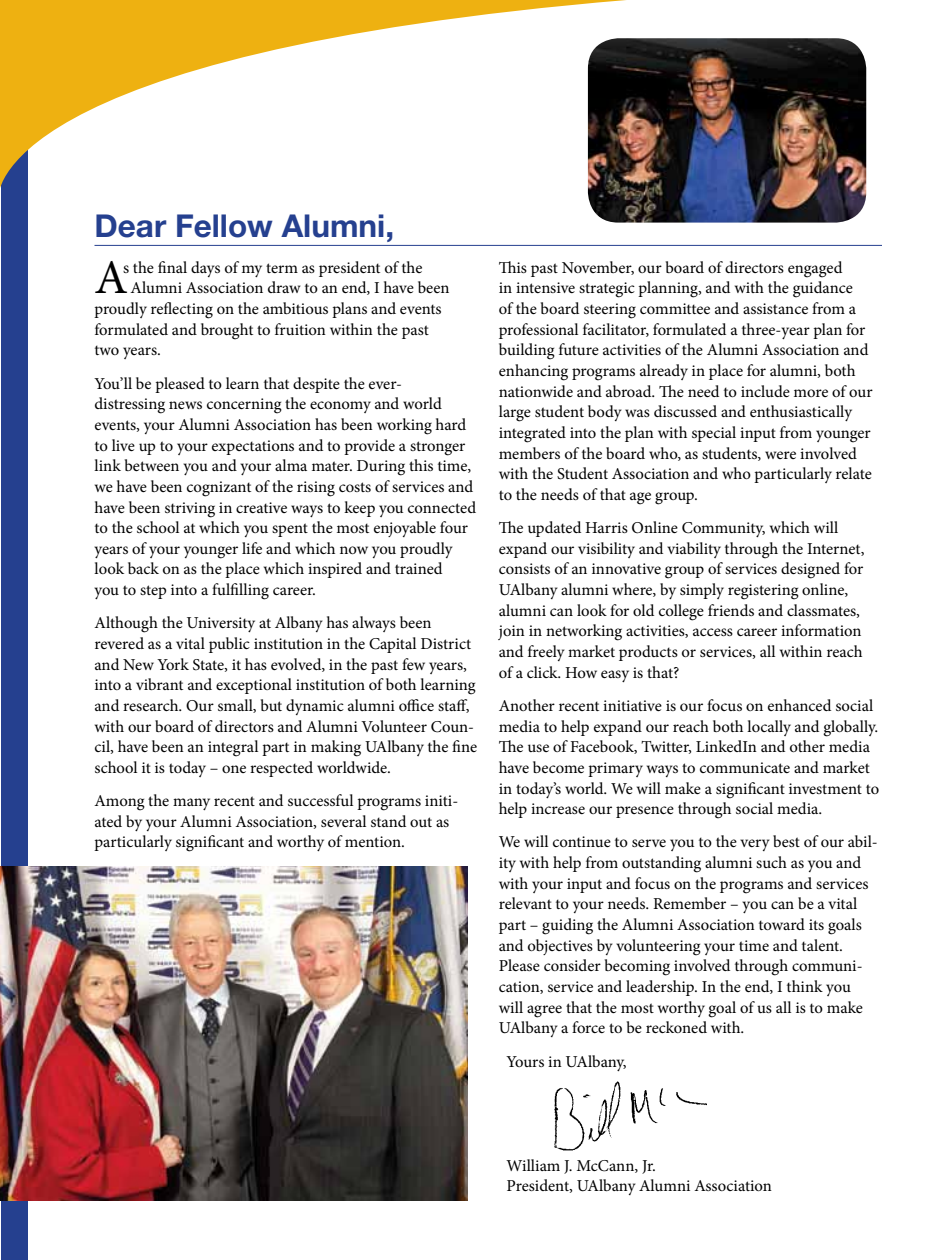
<style>
.page{position:relative;width:945px;height:1260px;background:#fff}
.page>*{position:absolute;margin:0;border:0;box-sizing:border-box;transform-origin:0 0}
.t1{font:48.48px "Minion Pro";color:#000}
.t2{font:700 31.5px "Helvetica Neue";color:#25408f}
.t3{font:16.62px/20.7px "Minion Pro";color:#000}
</style>
<div class="page">
<div style="left:1px;top:68px;width:27px;height:1192px;background:#25408f"></div>
<svg style="left:0;top:0;width:626px;height:193px"></svg>
<hr style="left:94px;top:245px;width:788px;height:1px;background:#25408f">
<img style="left:588px;top:38px;width:278px;height:185px">
<img style="left:554px;top:1081px;width:152px;height:70px">
<img style="left:0;top:866px;width:468px;height:334px">
<h2 class="t2" style="left:94px;top:206px;width:301px">Dear Fellow Alumni,</h2>
<p class="t3" style="left:123px;top:257px;width:301px">s the final days of my term as president of the</p>
<p class="t3" style="left:131px;top:278px;width:320px">Alumni Association draw to an end, I have been</p>
<p class="t3" style="left:95px;top:299px;width:349px">proudly reflecting on the ambitious plans and events</p>
<p class="t3" style="left:95px;top:319px;width:336px">formulated and brought to fruition within the past</p>
<p class="t3" style="left:95px;top:340px;width:68px">two years.</p>
<p class="t3" style="left:95px;top:373px;width:383px">You’ll be pleased to learn that despite the ever&shy;distressing news concerning the economy and world events, your Alumni Association has been working hard to live up to your expectations and to provide a stronger link between you and your alma mater. During this time, we have been cognizant of the rising costs of services and have been striving in creative ways to keep you connected to the school at which you spent the most enjoyable four years of your younger life and which now you proudly look back on as the place which inspired and trained<br>you to step into a fulfilling career.</p>
<p class="t3" style="left:95px;top:613px;width:384px">Although the University at Albany has always been revered as a vital public institution in the Capital District and New York State, it has evolved, in the past few years, into a vibrant and exceptional institution of both learning and research. Our small, but dynamic alumni office staff, with our board of directors and Alumni Volunteer Coun&shy;cil, have been an integral part in making UAlbany the fine school it is today – one respected worldwide.</p>
<p class="t3" style="left:95px;top:791px;width:365px">Among the many recent and successful programs initi&shy;ated by your Alumni Association, several stand out as particularly significant and worthy of mention.</p>
<h1 class="t1" style="left:94px;top:246px;width:35px">A</h1>
<p class="t3" style="left:499px;top:257px;width:375px">This past November, our board of directors engaged<br>in intensive strategic planning, and with the guidance<br>of the board steering committee and assistance from a professional facilitator, formulated a three-year plan for building future activities of the Alumni Association and enhancing programs already in place for alumni, both nationwide and abroad. The need to include more of our large student body was discussed and enthusiastically integrated into the plan with special input from younger members of the board who, as students, were involved with the Student Association and who particularly relate to the needs of that age group.</p>
<p class="t3" style="left:499px;top:518px;width:367px">The updated Harris Online Community, which will expand our visibility and viability through the Internet, consists of an innovative group of services designed for UAlbany alumni where, by simply registering online, alumni can look for old college friends and classmates, join in networking activities, access career information and freely market products or services, all within reach of a click. How easy is that?</p>
<p class="t3" style="left:499px;top:695px;width:382px">Another recent initiative is our focus on enhanced social media to help expand our reach both locally and globally.<br>The use of Facebook, Twitter, LinkedIn and other media have become primary ways to communicate and market in today’s world. We will make a significant investment to help increase our presence through social media.</p>
<p class="t3" style="left:499px;top:832px;width:381px">We will continue to serve you to the very best of our abil&shy;ity with help from outstanding alumni such as you and with your input and focus on the programs and services relevant to your needs. Remember – you can be a vital part – guiding the Alumni Association toward its goals and objectives by volunteering your time and talent.<br>Please consider becoming involved through communi&shy;cation, service and leadership. In the end, I think you will agree that the most worthy goal of us all is to make UAlbany a force to be reckoned with.</p>
<p class="t3" style="left:507px;top:1051px;width:122px">Yours in UAlbany,</p>
<p class="t3" style="left:507px;top:1155px;width:267px">William J. McCann, Jr.<br>President, UAlbany Alumni Association</p>
</div>
